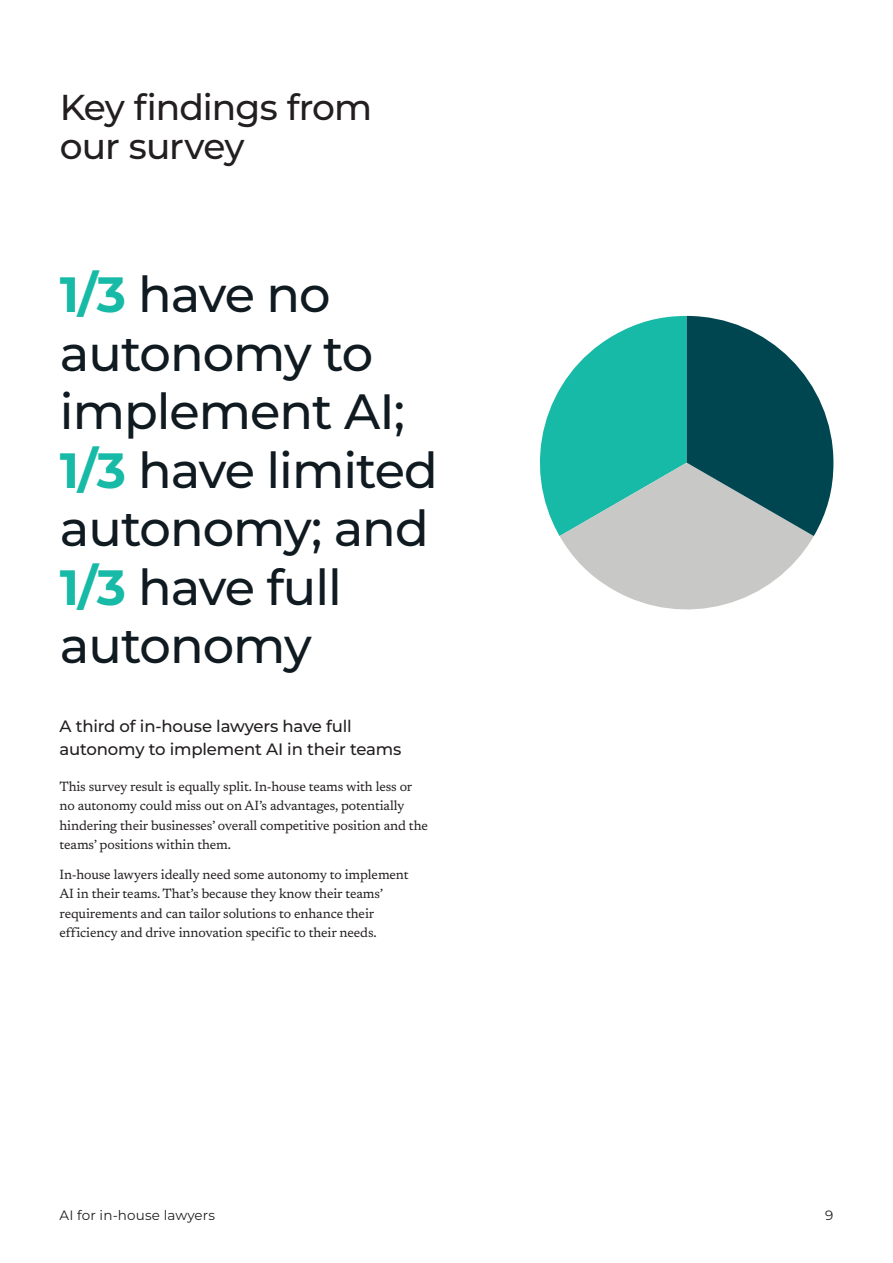
<style>
.page{position:relative;width:893px;height:1263px;background:#fff}
.page>*{position:absolute;margin:0;border:0;box-sizing:border-box;transform-origin:0 0}
.H1_40pt_White_Medium{font:500 49.5px/58.5px "Montserrat";letter-spacing:-.02em;color:#101a21}
.H3_24pt_Medium{font:500 36px/39px "Montserrat";letter-spacing:-.03em;color:#231f20}
.H7_11pt_Medium{font:500 16.5px/22.5px "Montserrat";letter-spacing:-.01em;color:#231f20}
.Body_Copy__Grid__9pt{font:13.5px/19.5px "Newsreader";letter-spacing:-.01em;color:#231f20}
.t1{font:13.5px "Montserrat";letter-spacing:.01em;color:#231f20}
.s1{font-weight:700;color:#17baa6}
</style>
<div class="page">
<svg style="left:539px;top:316px;width:294px;height:294px"></svg>
<p class="H3_24pt_Medium" style="left:60px;top:87px;width:314px">Key findings from our survey</p>
<p class="H1_40pt_White_Medium" style="left:60px;top:264px;width:347px"><span class="s1">1/3</span> have no autonomy to implement AI;</p>
<p class="H1_40pt_White_Medium" style="left:60px;top:440px;width:380px"><span class="s1">1/3</span> have limited autonomy; and</p>
<p class="H1_40pt_White_Medium" style="left:60px;top:557px;width:284px"><span class="s1">1/3</span> have full autonomy</p>
<p class="H7_11pt_Medium" style="left:60px;top:715px;width:343px">A third of in-house lawyers have full autonomy to implement AI in their teams</p>
<p class="Body_Copy__Grid__9pt" style="left:60px;top:776px;width:370px">This survey result is equally split. In-house teams with less or no autonomy could miss out on AI’s advantages, potentially hindering their businesses’ overall competitive position and the teams’ positions within them.</p>
<p class="Body_Copy__Grid__9pt" style="left:60px;top:864px;width:351px">In-house lawyers ideally need some autonomy to implement AI in their teams. That’s because they know their teams’ requirements and can tailor solutions to enhance their efficiency and drive innovation specific to their needs.</p>
<p class="t1" style="left:60px;top:1206px;width:157px">AI for in-house lawyers</p>
<p class="t1" style="left:825px;top:1206px;width:10px">9</p>
</div>
